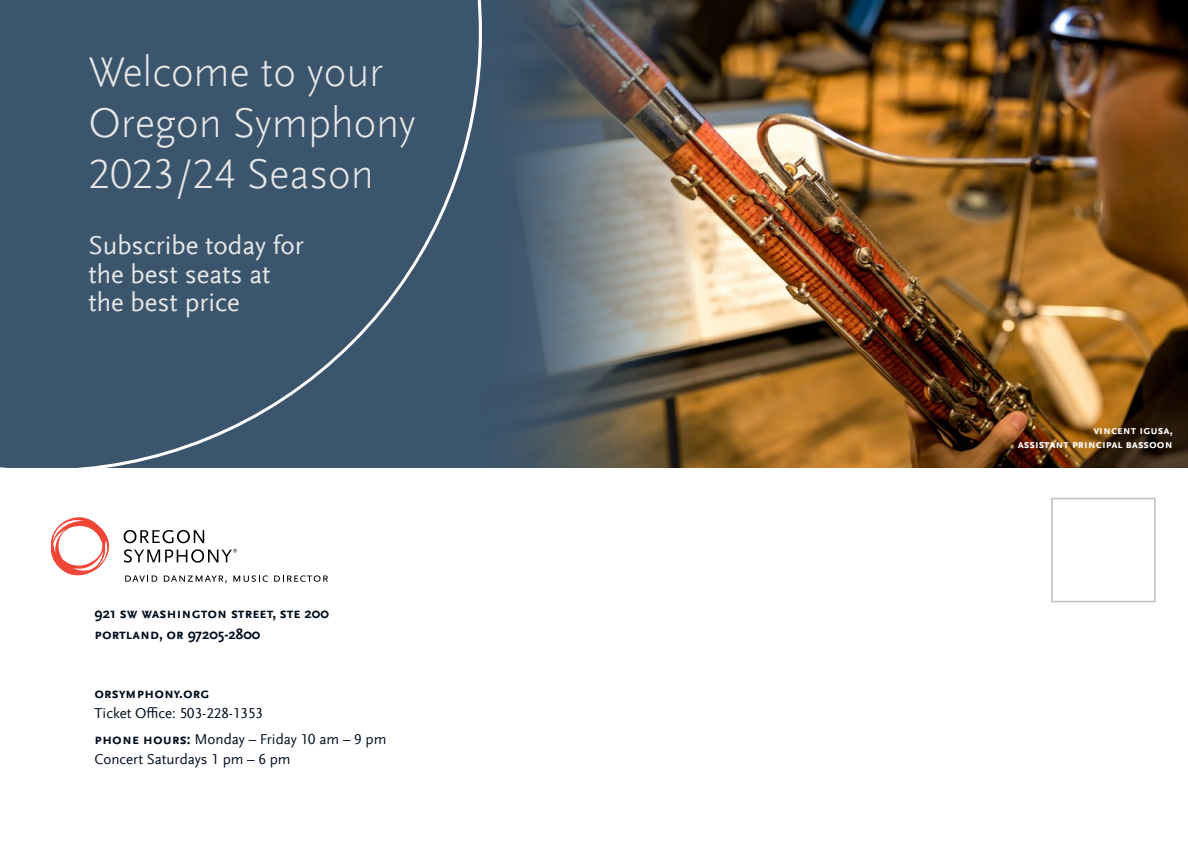
<style>
.page{position:relative;width:1188px;height:864px;background:#fff}
.page>*{position:absolute;margin:0;border:0;box-sizing:border-box;transform-origin:0 0}
.t1{font:300 43.5px/51px "Scala Sans Offc Pro";color:#e6e7e8}
.t2{font:27px/28.5px "Scala Sans Offc Pro";color:#e6e7e8}
.t3{font:15px/26.2px "Scala Sans Offc Pro";color:#000f1f}
.t4{font:700 15px/21px "Scala Sans Sc Offc Pro";color:#000f1f}
.t5{font:700 12px/14.4px "Scala Sans Sc Offc Pro";color:#fff;text-align:right}
.s1{font-family:"Scala Sans Sc Offc Pro";font-weight:700}
</style>
<div class="page">
<img style="left:696px;top:0;width:492px;height:468px">
<img style="left:525px;top:0;width:171px;height:468px">
<div style="left:1051px;top:498px;width:105px;height:104px;border:2px solid #c1beba"></div>
<div style="left:0;top:0;width:525px;height:468px;background:#3b556c"></div>
<svg style="left:51px;top:517px;width:58px;height:59px"></svg>
<svg style="left:124px;top:530px;width:80px;height:13px"></svg>
<svg style="left:124px;top:549px;width:113px;height:14px"></svg>
<svg style="left:125px;top:575px;width:32px;height:7px"></svg>
<svg style="left:164px;top:575px;width:63px;height:9px"></svg>
<svg style="left:233px;top:575px;width:35px;height:7px"></svg>
<svg style="left:274px;top:575px;width:54px;height:7px"></svg>
<h1 class="t1" style="left:88px;top:46px;width:329px">Welcome to your<br>Oregon Symphony<br>2023/24 Season</h1>
<h2 class="t2" style="left:88px;top:231px;width:217px">Subscribe today for the best seats at the best price</h2>
<p class="t4" style="left:95px;top:603px;width:236px">921 sw washington street, ste 200 portland, or 97205-2800</p>
<p class="t4" style="left:95px;top:683px;width:116px">orsymphony.org</p>
<p class="t3" style="left:95px;top:700px;width:293px">Ticket Office: 503-228-1353<br><span class="s1">phone hours:</span> Monday – Friday 10 am – 9 pm</p>
<p class="t3" style="left:95px;top:746px;width:198px">Concert Saturdays 1 pm – 6 pm</p>
<p class="t5" style="left:1018px;top:423px;width:157px">vincent igusa,<br>assistant principal bassoon</p>
</div>
